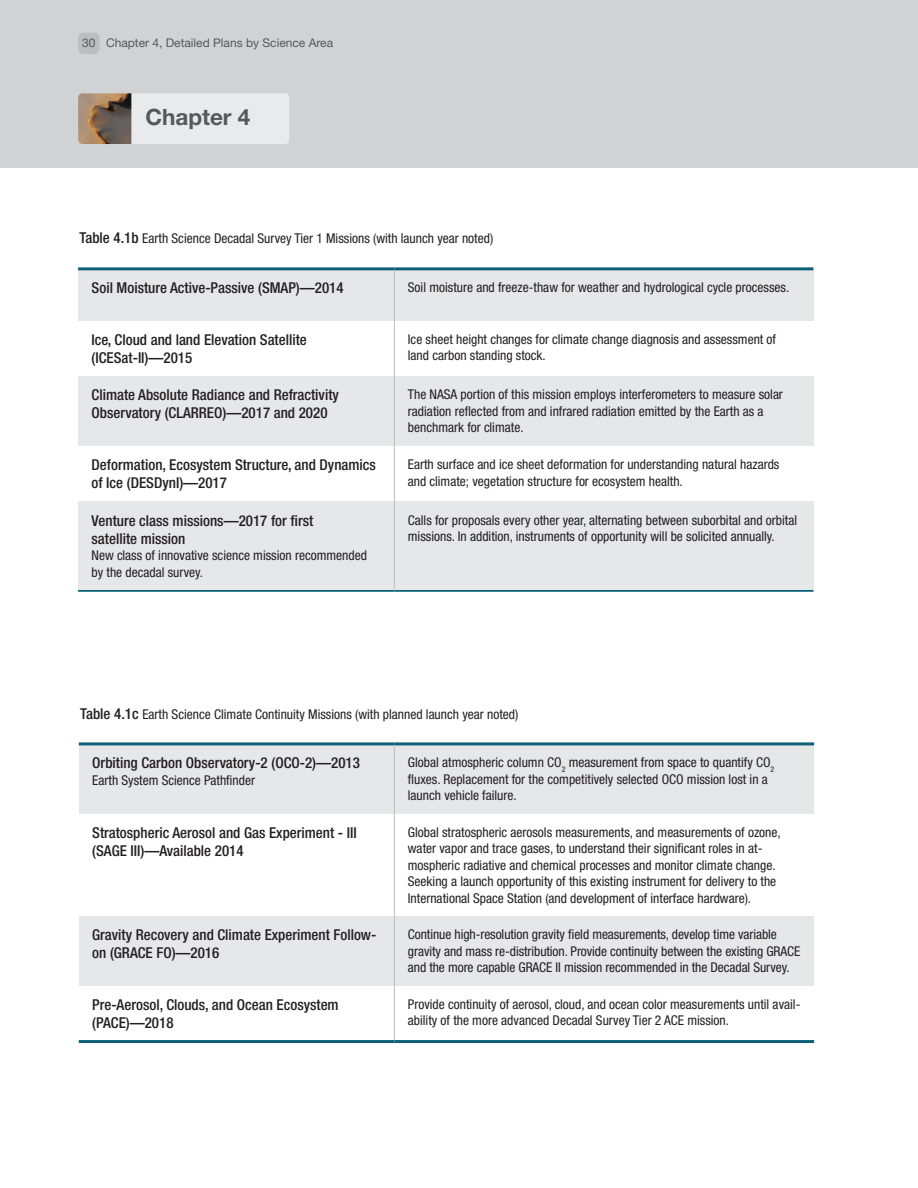
<style>
.page{position:relative;width:918px;height:1188px;background:#fff}
.page>*{position:absolute;margin:0;border:0;box-sizing:border-box;transform-origin:0 0}
.t1{font:700 22.5px "Helvetica Neue LT Std";color:#57585a}
.t2{font:500 condensed 15px/18px "Helvetica Neue LT Std";color:#231f20}
.t3{font:condensed 13.5px/16.5px "Helvetica Neue LT Std";color:#231f20}
.t4{font:12px "Helvetica Neue LT Std";color:#57585a}
.t5{font:condensed 7.8px "Helvetica Neue LT Std";color:#231f20}
.s1{font-weight:500;font-size:15px}
</style>
<div class="page">
<div style="left:0;top:0;width:918px;height:168px;background:#d1d2d4"></div>
<div style="left:78px;top:33px;width:22px;height:21px;background:#bcbdc0;border-radius:5px"></div>
<hr style="left:78px;top:589px;width:316px;height:3px;background:#0d6077">
<hr style="left:394px;top:589px;width:419px;height:3px;background:#0d6077">
<div style="left:78px;top:269px;width:316px;height:52px;background:#e6e7e9"></div>
<div style="left:394px;top:269px;width:419px;height:52px;background:#e6e7e9"></div>
<div style="left:78px;top:376px;width:316px;height:70px;background:#e6e7e9"></div>
<div style="left:394px;top:376px;width:419px;height:70px;background:#e6e7e9"></div>
<div style="left:78px;top:502px;width:316px;height:88px;background:#e6e7e9"></div>
<div style="left:394px;top:502px;width:419px;height:88px;background:#e6e7e9"></div>
<hr style="left:78px;top:267px;width:316px;height:3px;background:#0d6077">
<hr style="left:394px;top:267px;width:419px;height:3px;background:#0d6077">
<hr style="left:394px;top:270px;width:1px;height:51px;background:#bcbdc0">
<hr style="left:394px;top:321px;width:1px;height:55px;background:#bcbdc0">
<hr style="left:394px;top:376px;width:1px;height:70px;background:#bcbdc0">
<hr style="left:394px;top:446px;width:1px;height:56px;background:#bcbdc0">
<hr style="left:394px;top:502px;width:1px;height:87px;background:#bcbdc0">
<div style="left:79px;top:744px;width:315px;height:70px;background:#e6e7e9"></div>
<div style="left:394px;top:744px;width:420px;height:70px;background:#e6e7e9"></div>
<div style="left:79px;top:916px;width:315px;height:70px;background:#e6e7e9"></div>
<div style="left:394px;top:916px;width:420px;height:70px;background:#e6e7e9"></div>
<hr style="left:79px;top:742px;width:315px;height:3px;background:#0d6077">
<hr style="left:394px;top:742px;width:420px;height:3px;background:#0d6077">
<hr style="left:394px;top:745px;width:1px;height:69px;background:#bcbdc0">
<hr style="left:394px;top:814px;width:1px;height:102px;background:#bcbdc0">
<hr style="left:394px;top:916px;width:1px;height:70px;background:#bcbdc0">
<hr style="left:394px;top:986px;width:1px;height:54px;background:#bcbdc0">
<hr style="left:79px;top:1040px;width:315px;height:3px;background:#0d6077">
<hr style="left:394px;top:1040px;width:420px;height:3px;background:#0d6077">
<div style="left:131px;top:93px;width:158px;height:51px;background:#e9eaeb"></div>
<img style="left:78px;top:93px;width:53px;height:51px">
<h3 class="t4" style="left:82px;top:36px;width:253px">30 Chapter 4, Detailed Plans by Science Area</h3>
<h1 class="t1" style="left:145px;top:103px;width:107px">Chapter 4</h1>
<p class="t3" style="left:80px;top:230px;width:415px"><span class="s1">Table 4.1b</span> Earth Science Decadal Survey Tier 1 Missions (with launch year noted)</p>
<p class="t2" style="left:92px;top:279px;width:254px">Soil Moisture Active-Passive (SMAP)—2014</p>
<p class="t3" style="left:408px;top:279px;width:383px">Soil moisture and freeze-thaw for weather and hydrological cycle processes.</p>
<p class="t2" style="left:92px;top:330px;width:217px">Ice, Cloud and land Elevation Satellite</p>
<p class="t3" style="left:408px;top:331px;width:370px">Ice sheet height changes for climate change diagnosis and assessment of</p>
<p class="t2" style="left:92px;top:348px;width:102px">(ICESat-II)—2015</p>
<p class="t3" style="left:408px;top:347px;width:139px">land carbon standing stock.</p>
<p class="t2" style="left:92px;top:386px;width:249px">Climate Absolute Radiance and Refractivity</p>
<p class="t3" style="left:408px;top:386px;width:377px">The NASA portion of this mission employs interferometers to measure solar</p>
<p class="t2" style="left:92px;top:404px;width:237px">Observatory (CLARREO)—2017 and 2020</p>
<p class="t3" style="left:408px;top:403px;width:357px">radiation reflected from and infrared radiation emitted by the Earth as a</p>
<p class="t3" style="left:408px;top:419px;width:117px">benchmark for climate.</p>
<p class="t2" style="left:92px;top:456px;width:286px">Deformation, Ecosystem Structure, and Dynamics</p>
<p class="t3" style="left:408px;top:456px;width:373px">Earth surface and ice sheet deformation for understanding natural hazards</p>
<p class="t2" style="left:92px;top:474px;width:137px">of Ice (DESDynI)—2017</p>
<p class="t3" style="left:408px;top:472px;width:277px">and climate; vegetation structure for ecosystem health.</p>
<p class="t2" style="left:92px;top:511px;width:223px">Venture class missions—2017 for first</p>
<p class="t3" style="left:408px;top:512px;width:391px">Calls for proposals every other year, alternating between suborbital and orbital</p>
<p class="t2" style="left:92px;top:529px;width:95px">satellite mission</p>
<p class="t3" style="left:408px;top:528px;width:369px">missions. In addition, instruments of opportunity will be solicited annually.</p>
<p class="t3" style="left:92px;top:547px;width:277px">New class of innovative science mission recommended</p>
<p class="t3" style="left:92px;top:564px;width:113px">by the decadal survey.</p>
<p class="t3" style="left:80px;top:705px;width:440px"><span class="s1">Table 4.1c</span> Earth Science Climate Continuity Missions (with planned launch year noted)</p>
<p class="t2" style="left:92px;top:754px;width:269px">Orbiting Carbon Observatory-2 (OCO-2)—2013</p>
<p class="t3" style="left:92px;top:772px;width:164px">Earth System Science Pathfinder</p>
<p class="t2" style="left:92px;top:823px;width:266px">Stratospheric Aerosol and Gas Experiment - III (SAGE III)—Available 2014</p>
<p class="t3" style="left:408px;top:754px;width:364px">Global atmospheric column CO measurement from space to quantify CO</p>
<p class="t5" style="left:562px;top:764px;width:5px">2</p>
<p class="t5" style="left:771px;top:764px;width:5px">2</p>
<p class="t3" style="left:408px;top:770px;width:361px">fluxes. Replacement for the competitively selected OCO mission lost in a launch vehicle failure.</p>
<p class="t3" style="left:408px;top:824px;width:374px">Global stratospheric aerosols measurements, and measurements of ozone, water vapor and trace gases, to understand their significant roles in at&shy;mospheric radiative and chemical processes and monitor climate change.<br>Seeking a launch opportunity of this existing instrument for delivery to the International Space Station (and development of interface hardware).</p>
<p class="t3" style="left:408px;top:926px;width:394px">Continue high-resolution gravity field measurements, develop time variable gravity and mass re-distribution. Provide continuity between the existing GRACE and the more capable GRACE II mission recommended in the Decadal Survey.</p>
<p class="t3" style="left:408px;top:996px;width:394px">Provide continuity of aerosol, cloud, and ocean color measurements until avail&shy;ability of the more advanced Decadal Survey Tier 2 ACE mission.</p>
<p class="t2" style="left:92px;top:926px;width:286px">Gravity Recovery and Climate Experiment Follow&shy;on (GRACE FO)—2016</p>
<p class="t2" style="left:92px;top:996px;width:248px">Pre-Aerosol, Clouds, and Ocean Ecosystem (PACE)—2018</p>
</div>
